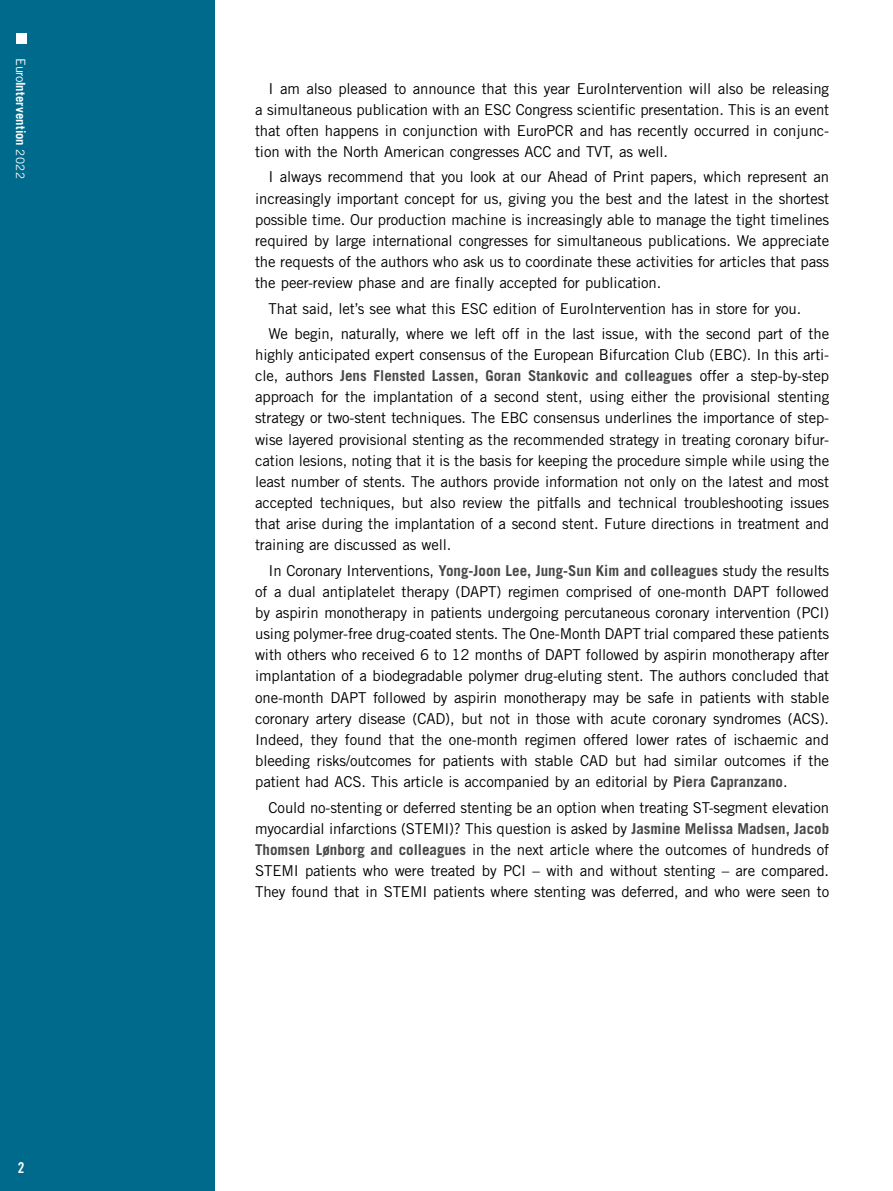
<style>
.page{position:relative;width:893px;height:1191px;background:#fff}
.page>*{position:absolute;margin:0;border:0;box-sizing:border-box;transform-origin:0 0}
.t1{font:15px/21.1px "Trade Gothic LT Std";letter-spacing:-.01em;color:#000;text-align:justify}
.t2{font:15px "Trade Gothic LT Std Bd Cn 20";color:#fff}
.t3{font:700 12.75px "Trade Gothic LT Std";letter-spacing:.005em;color:#fff}
.s1{font-weight:400}
.s2{font-weight:400;font-size:11.7px}
.s3{font-weight:700;color:#484847}
</style>
<div class="page">
<div style="left:0;top:0;width:215px;height:1191px;background:#006a8c"></div>
<div style="left:16px;top:34px;width:10px;height:10px;background:#fff"></div>
<p class="t3" style="left:29px;top:58px;width:122px;rotate:90deg"><span class="s1">Euro</span>Intervention <span class="s2">2022</span></p>
<p class="t2" style="left:18px;top:1158px;width:8px">2</p>
<p class="t1" style="left:255px;top:77px;width:576px;text-indent:14px">I am also pleased to announce that this year EuroIntervention will also be releasing a simultaneous publication with an ESC Congress scientific presentation. This is an event that often happens in conjunction with EuroPCR and has recently occurred in conjunc&shy;tion with the North American congresses ACC and TVT, as well.</p>
<p class="t1" style="left:255px;top:166px;width:576px;text-indent:14px">I always recommend that you look at our Ahead of Print papers, which represent an increasingly important concept for us, giving you the best and the latest in the shortest possible time. Our production machine is increasingly able to manage the tight timelines required by large international congresses for simultaneous publications. We appreciate the requests of the authors who ask us to coordinate these activities for articles that pass the peer-review phase and are finally accepted for publication.</p>
<p class="t1" style="left:269px;top:295px;width:562px;line-height:25.3px">That said, let’s see what this ESC edition of EuroIntervention has in store for you.<br>We begin, naturally, where we left off in the last issue, with the second part of the</p>
<p class="t1" style="left:255px;top:344px;width:576px">highly anticipated expert consensus of the European Bifurcation Club (EBC). In this arti&shy;cle, authors <span class="s3">Jens Flensted Lassen, Goran Stankovic and colleagues</span> offer a step-by-step approach for the implantation of a second stent, using either the provisional stenting strategy or two-stent techniques. The EBC consensus underlines the importance of step&shy;wise layered provisional stenting as the recommended strategy in treating coronary bifur&shy;cation lesions, noting that it is the basis for keeping the procedure simple while using the least number of stents. The authors provide information not only on the latest and most accepted techniques, but also review the pitfalls and technical troubleshooting issues that arise during the implantation of a second stent. Future directions in treatment and training are discussed as well.</p>
<p class="t1" style="left:255px;top:559px;width:576px;text-indent:14px">In Coronary Interventions, <span class="s3">Yong-Joon Lee, Jung-Sun Kim and colleagues</span> study the results of a dual antiplatelet therapy (DAPT) regimen comprised of one-month DAPT followed by aspirin monotherapy in patients undergoing percutaneous coronary intervention (PCI) using polymer-free drug-coated stents. The One-Month DAPT trial compared these patients with others who received 6 to 12 months of DAPT followed by aspirin monotherapy after implantation of a biodegradable polymer drug-eluting stent. The authors concluded that one-month DAPT followed by aspirin monotherapy may be safe in patients with stable coronary artery disease (CAD), but not in those with acute coronary syndromes (ACS).<br>Indeed, they found that the one-month regimen offered lower rates of ischaemic and bleeding risks/outcomes for patients with stable CAD but had similar outcomes if the patient had ACS. This article is accompanied by an editorial by <span class="s3">Piera Capranzano</span>.</p>
<p class="t1" style="left:255px;top:796px;width:576px;text-indent:14px">Could no-stenting or deferred stenting be an option when treating ST-segment elevation myocardial infarctions (STEMI)? This question is asked by <span class="s3">Jasmine Melissa Madsen, Jacob Thomsen Lønborg and colleagues</span> in the next article where the outcomes of hundreds of STEMI patients who were treated by PCI – with and without stenting – are compared.<br>They found that in STEMI patients where stenting was deferred, and who were seen to</p>
</div>
